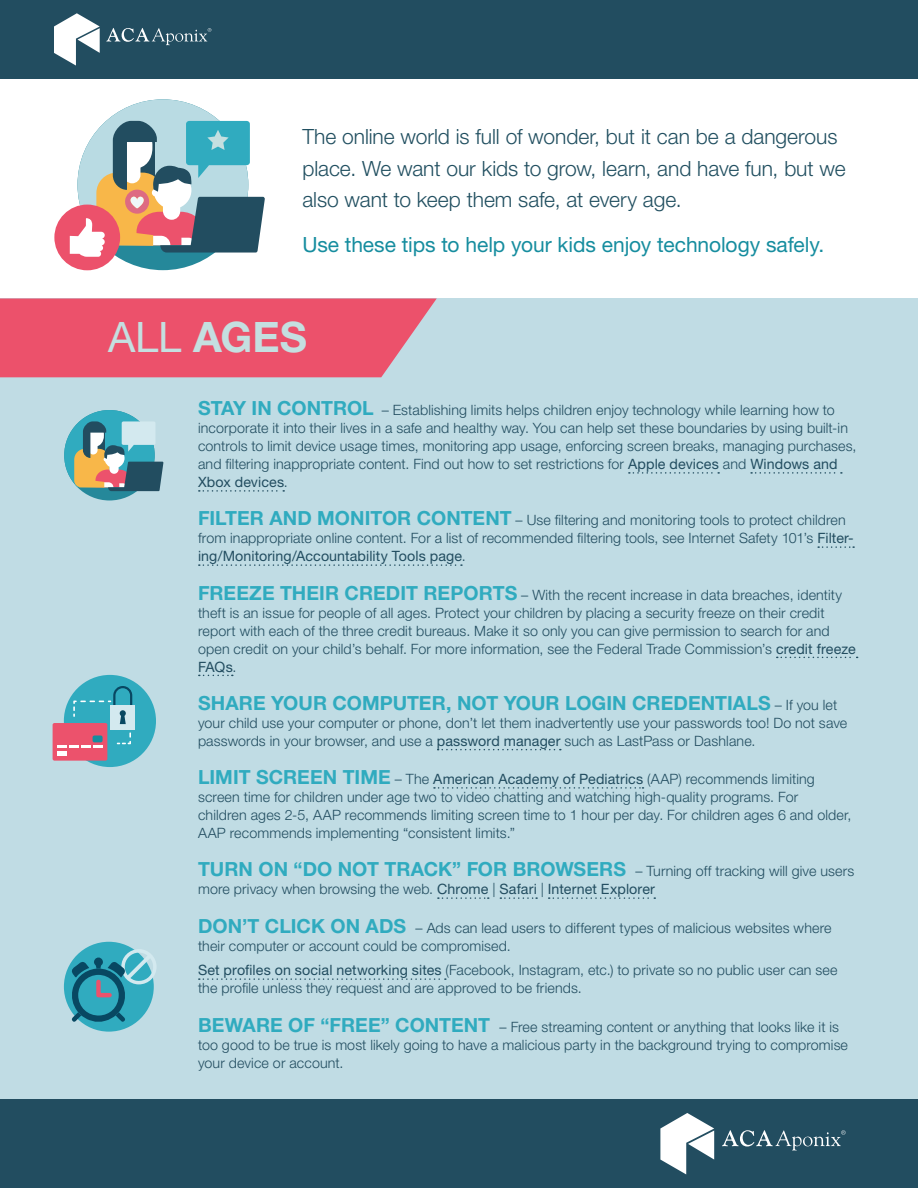
<style>
.page{position:relative;width:918px;height:1188px;background:#fff}
.page>*{position:absolute;margin:0;border:0;box-sizing:border-box;transform-origin:0 0}
.t1{font:700 42px "Helvetica Neue LT Std";color:#c4dfe0}
.t2{font:300 21px/31.5px "Helvetica Neue LT Std";color:#214f60}
.t3{font:21px "Helvetica Neue LT Std";letter-spacing:-.005em;color:#168d9f}
.Body_Text{font:700 19.5px "Helvetica Neue LT Std";color:#30abbf}
.Body_Text-2{font:300 14.25px/18px "Helvetica Neue LT Std";letter-spacing:.01em;color:#224d60}
.s1{font-weight:400}
.s2{font-weight:700;font-size:19.5px;color:#30abbf}
.s3{font-weight:300;font-size:14.25px;color:#224d60}
</style>
<div class="page">
<div style="left:0;top:298px;width:918px;height:804px;background:#c0dce4"></div>
<div style="left:78px;top:99px;width:170px;height:171px;background:#25889a;border-radius:50%"></div>
<div style="left:54px;top:205px;width:66px;height:65px;background:#ec516b;border-radius:50%"></div>
<svg style="left:70px;top:99px;width:195px;height:158px"></svg>
<div style="left:0;top:0;width:918px;height:79px;background:#224d60"></div>
<svg style="left:0;top:298px;width:437px;height:79px;background:#e85a73"></svg>
<svg style="left:629px;top:472px;width:90px;height:2px"></svg>
<svg style="left:751px;top:472px;width:91px;height:2px"></svg>
<svg style="left:199px;top:490px;width:85px;height:2px"></svg>
<svg style="left:818px;top:546px;width:36px;height:2px"></svg>
<svg style="left:199px;top:564px;width:263px;height:2px"></svg>
<svg style="left:777px;top:657px;width:81px;height:1px"></svg>
<svg style="left:199px;top:675px;width:34px;height:1px"></svg>
<svg style="left:438px;top:749px;width:123px;height:1px"></svg>
<svg style="left:434px;top:787px;width:210px;height:2px"></svg>
<svg style="left:438px;top:897px;width:51px;height:2px"></svg>
<svg style="left:500px;top:897px;width:37px;height:2px"></svg>
<svg style="left:549px;top:897px;width:106px;height:2px"></svg>
<svg style="left:199px;top:978px;width:247px;height:2px"></svg>
<div style="left:64px;top:675px;width:92px;height:92px;background:#30abbf;border-radius:50%"></div>
<div style="left:110px;top:705px;width:25px;height:25px;background:#d3e9ef"></div>
<div style="left:53px;top:723px;width:54px;height:38px;background:#ec526c;border-radius:2px"></div>
<svg style="left:57px;top:686px;width:75px;height:61px"></svg>
<div style="left:57px;top:751px;width:10px;height:5px;background:#fff"></div>
<div style="left:64px;top:410px;width:91px;height:90px;background:#25889a;border-radius:50%"></div>
<svg style="left:64px;top:410px;width:99px;height:81px"></svg>
<div style="left:64px;top:942px;width:90px;height:90px;background:#30abbf;border-radius:50%"></div>
<svg style="left:71px;top:949px;width:86px;height:73px"></svg>
<svg style="left:54px;top:13px;width:46px;height:53px"></svg>
<svg style="left:106px;top:28px;width:105px;height:17px"></svg>
<div style="left:0;top:1099px;width:918px;height:89px;background:#224d60"></div>
<svg style="left:660px;top:1113px;width:54px;height:61px"></svg>
<svg style="left:722px;top:1130px;width:124px;height:21px"></svg>
<p class="t2" style="left:302px;top:121px;width:545px">The online world is full of wonder, but it can be a dangerous place. We want our kids to grow, learn, and have fun, but we also want to keep them safe, at every age.</p>
<p class="t3" style="left:302px;top:232px;width:524px">Use these tips to help your kids enjoy technology safely.</p>
<p class="t1" style="left:108px;top:311px;width:201px"><span class="s1">ALL</span> AGES</p>
<p class="Body_Text-2" style="left:198px;top:401px;width:660px"><span class="s2">STAY IN CONTROL</span> – Establishing limits helps children enjoy technology while learning how to incorporate it into their lives in a safe and healthy way. You can help set these boundaries by using built-in controls to limit device usage times, monitoring app usage, enforcing screen breaks, managing purchases, and filtering inappropriate content. Find out how to set restrictions for <span class="s1">Apple devices</span> and <span class="s1">Windows and Xbox devices</span>.</p>
<p class="Body_Text-2" style="left:198px;top:511px;width:657px"><span class="s2">FILTER AND MONITOR CONTENT</span> – Use filtering and monitoring tools to protect children from inappropriate online content. For a list of recommended filtering tools, see Internet Safety 101’s <span class="s1">Filter&shy;ing/Monitoring/Accountability Tools page</span>.</p>
<p class="Body_Text-2" style="left:198px;top:585px;width:659px"><span class="s2">FREEZE THEIR CREDIT REPORTS</span> – With the recent increase in data breaches, identity theft is an issue for people of all ages. Protect your children by placing a security freeze on their credit report with each of the three credit bureaus. Make it so only you can give permission to search for and open credit on your child’s behalf. For more information, see the Federal Trade Commission’s <span class="s1">credit freeze FAQs</span>.</p>
<p class="Body_Text" style="left:198px;top:691px;width:641px">SHARE YOUR COMPUTER, NOT YOUR LOGIN CREDENTIALS <span class="s3">– If you let</span></p>
<p class="Body_Text-2" style="left:198px;top:714px;width:651px">your child use your computer or phone, don’t let them inadvertently use your passwords too! Do not save passwords in your browser, and use a <span class="s1">password manager</span> such as LastPass or Dashlane.</p>
<p class="Body_Text-2" style="left:198px;top:770px;width:655px"><span class="s2">LIMIT SCREEN TIME</span> – The <span class="s1">American Academy of Pediatrics</span> (AAP) recommends limiting screen time for children under age two to video chatting and watching high-quality programs. For<br>children ages 2-5, AAP recommends limiting screen time to 1 hour per day. For children ages 6 and older, AAP recommends implementing “consistent limits.”</p>
<p class="Body_Text-2" style="left:198px;top:862px;width:658px"><span class="s2">TURN ON “DO NOT TRACK” FOR BROWSERS</span> – Turning off tracking will give users more privacy when browsing the web. <span class="s1">Chrome</span> | <span class="s1">Safari</span> | <span class="s1">Internet Explorer</span></p>
<p class="Body_Text-2" style="left:198px;top:918px;width:635px"><span class="s2">DON’T CLICK ON ADS</span> – Ads can lead users to different types of malicious websites where their computer or account could be compromised.</p>
<p class="Body_Text-2" style="left:198px;top:961px;width:641px"><span class="s1">Set profiles on social networking sites</span> (Facebook, Instagram, etc.) to private so no public user can see the profile unless they request and are approved to be friends.</p>
<p class="Body_Text-2" style="left:198px;top:1017px;width:651px"><span class="s2">BEWARE OF “FREE” CONTENT</span> – Free streaming content or anything that looks like it is too good to be true is most likely going to have a malicious party in the background trying to compromise your device or account.</p>
</div>
